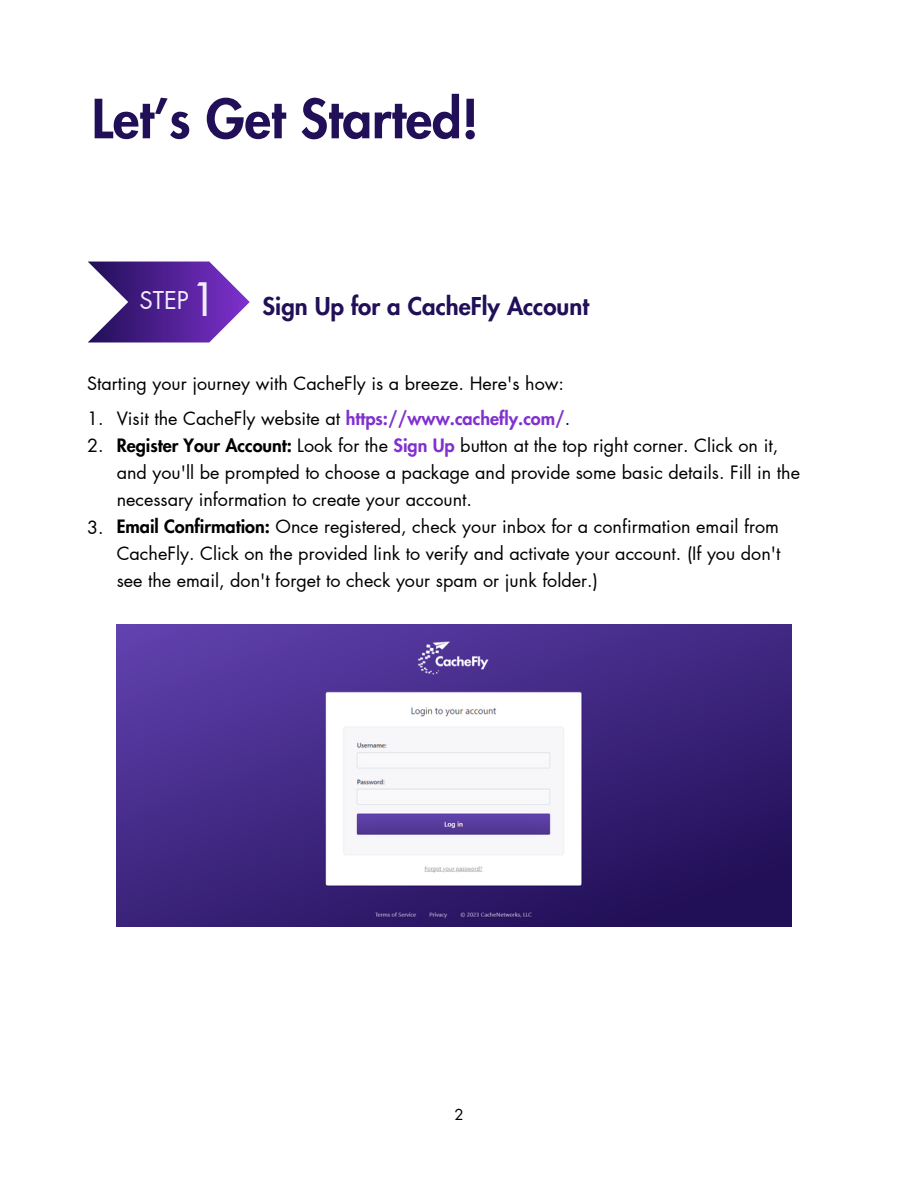
<style>
.page{position:relative;width:918px;height:1188px;background:#fff}
.page>*{position:absolute;margin:0;border:0;box-sizing:border-box;transform-origin:0 0}
.t1{font:800 52.5px "Futura LT Pro";color:#210f57}
.t2{font:45px "Futura LT Pro";color:#f1edfd}
.t3{font:800 24px "Futura LT Pro";color:#210f57}
.t4{font:24px "Futura LT Pro";color:#f1edfd}
.t5{font:18px/27px "Futura LT Pro";color:#000}
.t6{font:15px "Futura LT Pro";color:#000}
.s1{font-weight:800;color:#8031d0}
.s2{font-weight:800}
</style>
<div class="page">
<img style="left:117px;top:624px;width:675px;height:303px">
<svg style="left:88px;top:262px;width:162px;height:81px"></svg>
<p class="t1" style="left:92px;top:95px;width:388px">Let’s Get Started!</p>
<p class="t4" style="left:139px;top:290px;width:51px">STEP</p>
<p class="t2" style="left:190px;top:279px;width:29px">1</p>
<p class="t3" style="left:263px;top:295px;width:328px">Sign Up for a CacheFly Account</p>
<p class="t5" style="left:87px;top:371px;width:478px">Starting your journey with CacheFly is a breeze. Here's how:</p>
<p class="t5" style="left:87px;top:406px;width:18px">1.</p>
<p class="t5" style="left:87px;top:432px;width:18px">2.</p>
<p class="t5" style="left:87px;top:514px;width:18px">3.</p>
<p class="t5" style="left:117px;top:406px;width:455px">Visit the CacheFly website at <span class="s1">https://www.cachefly.com/</span>.</p>
<p class="t5" style="left:117px;top:433px;width:685px"><span class="s2">Register Your Account:</span> Look for the <span class="s1">Sign Up</span> button at the top right corner. Click on it, and you'll be prompted to choose a package and provide some basic details. Fill in the necessary information to create your account.</p>
<p class="t5" style="left:117px;top:514px;width:665px;text-align:justify"><span class="s2">Email Confirmation:</span> Once registered, check your inbox for a confirmation email from CacheFly. Click on the provided link to verify and activate your account. (If you don't see the email, don't forget to check your spam or junk folder.)</p>
<p class="t6" style="left:454px;top:1107px;width:11px">2</p>
</div>
